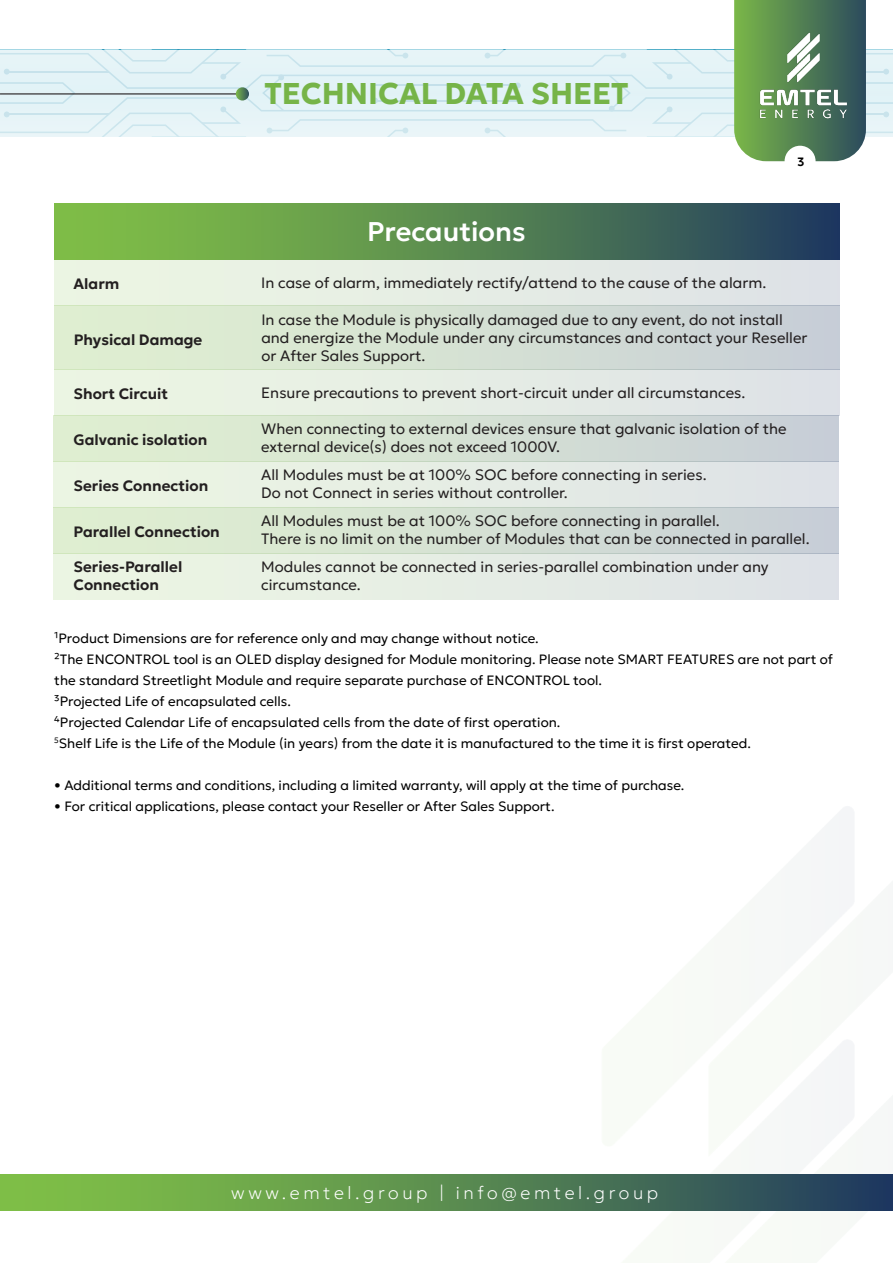
<style>
.page{position:relative;width:893px;height:1263px;background:#fff}
.page>*{position:absolute;margin:0;border:0;box-sizing:border-box;transform-origin:0 0}
.t1{font:700 30px "Geologica";color:#76b448}
.t2{font:500 27px "Geologica";color:#fff}
.t3{font:100 18px "Geologica";letter-spacing:.2em;color:#fff}
.t4{font:300 15px/18px "Geologica";color:#231f20}
.t5{font:600 15px/18px "Geologica";color:#231f20}
.t6{font:300 13.5px/21px "Geologica";color:#000}
.t7{font:600 12px "Geologica";color:#000}
</style>
<div class="page">
<div style="left:54px;top:203px;width:785px;height:56px;background:linear-gradient(to right,#89cb44,#24405e)"></div>
<div style="left:54px;top:259px;width:785px;height:46px;background:#e6ede4"></div>
<div style="left:54px;top:305px;width:785px;height:64px;background:linear-gradient(to right,#e1f2d0,#c8cfd7)"></div>
<div style="left:54px;top:369px;width:785px;height:46px;background:#e6ede4"></div>
<div style="left:54px;top:415px;width:785px;height:46px;background:linear-gradient(to right,#e1f2d0,#c8cfd7)"></div>
<div style="left:54px;top:507px;width:785px;height:46px;background:linear-gradient(to right,#e1f2d0,#c8cfd7)"></div>
<div style="left:54px;top:461px;width:785px;height:46px;background:#e6ede4"></div>
<div style="left:54px;top:553px;width:785px;height:46px;background:#e6ede4"></div>
<svg style="left:0;top:0;width:893px;height:161px"></svg>
<img style="left:747px;top:18px;width:106px;height:119px">
<div style="left:785px;top:146px;width:31px;height:31px;background:#fff;border-radius:50%"></div>
<img style="left:500px;top:807px;width:393px;height:404px">
<div style="left:0;top:1174px;width:893px;height:36px;background:linear-gradient(to right,#89ce44,#24405e)"></div>
<h1 class="t1" style="left:264px;top:67px;width:366px">TECHNICAL DATA SHEET</h1>
<h2 class="t2" style="left:367px;top:208px;width:160px">Precautions</h2>
<p class="t5" style="left:74px;top:274px;width:47px">Alarm</p>
<p class="t4" style="left:261px;top:272px;width:507px">In case of alarm, immediately rectify/attend to the cause of the alarm.</p>
<p class="t7" style="left:797px;top:151px;width:9px">3</p>
<p class="t5" style="left:74px;top:330px;width:130px">Physical Damage</p>
<p class="t4" style="left:261px;top:310px;width:548px">In case the Module is physically damaged due to any event, do not install and energize the Module under any circumstances and contact your Reseller or After Sales Support.</p>
<p class="t5" style="left:74px;top:384px;width:96px">Short Circuit</p>
<p class="t4" style="left:261px;top:383px;width:486px">Ensure precautions to prevent short-circuit under all circumstances.</p>
<p class="t5" style="left:74px;top:429px;width:135px">Galvanic isolation</p>
<p class="t5" style="left:74px;top:476px;width:136px">Series Connection</p>
<p class="t5" style="left:74px;top:521px;width:148px">Parallel Connection</p>
<p class="t5" style="left:74px;top:557px;width:110px">Series-Parallel<br>Connection</p>
<p class="t4" style="left:261px;top:418px;width:527px">When connecting to external devices ensure that galvanic isolation of the external device(s) does not exceed 1000V.</p>
<p class="t4" style="left:261px;top:464px;width:447px">All Modules must be at 100% SOC before connecting in series.<br>Do not Connect in series without controller.</p>
<p class="t4" style="left:261px;top:510px;width:550px">All Modules must be at 100% SOC before connecting in parallel.<br>There is no limit on the number of Modules that can be connected in parallel.</p>
<p class="t4" style="left:261px;top:556px;width:509px">Modules cannot be connected in series-parallel combination under any circumstance.</p>
<p class="t6" style="left:54px;top:626px;width:780px">¹Product Dimensions are for reference only and may change without notice.<br>²The ENCONTROL tool is an OLED display designed for Module monitoring. Please note SMART FEATURES are not part of the standard Streetlight Module and require separate purchase of ENCONTROL tool.<br>³Projected Life of encapsulated cells.<br>⁴Projected Calendar Life of encapsulated cells from the date of first operation.<br><sup>5</sup>Shelf Life is the Life of the Module (in years) from the date it is manufactured to the time it is first operated.</p>
<p class="t6" style="left:54px;top:773px;width:632px">• Additional terms and conditions, including a limited warranty, will apply at the time of purchase.</p>
<p class="t6" style="left:54px;top:794px;width:502px">• For critical applications, please contact your Reseller or After Sales Support.</p>
<p class="t3" style="left:231px;top:1176px;width:429px">www.emtel.group | info@emtel.group</p>
</div>
